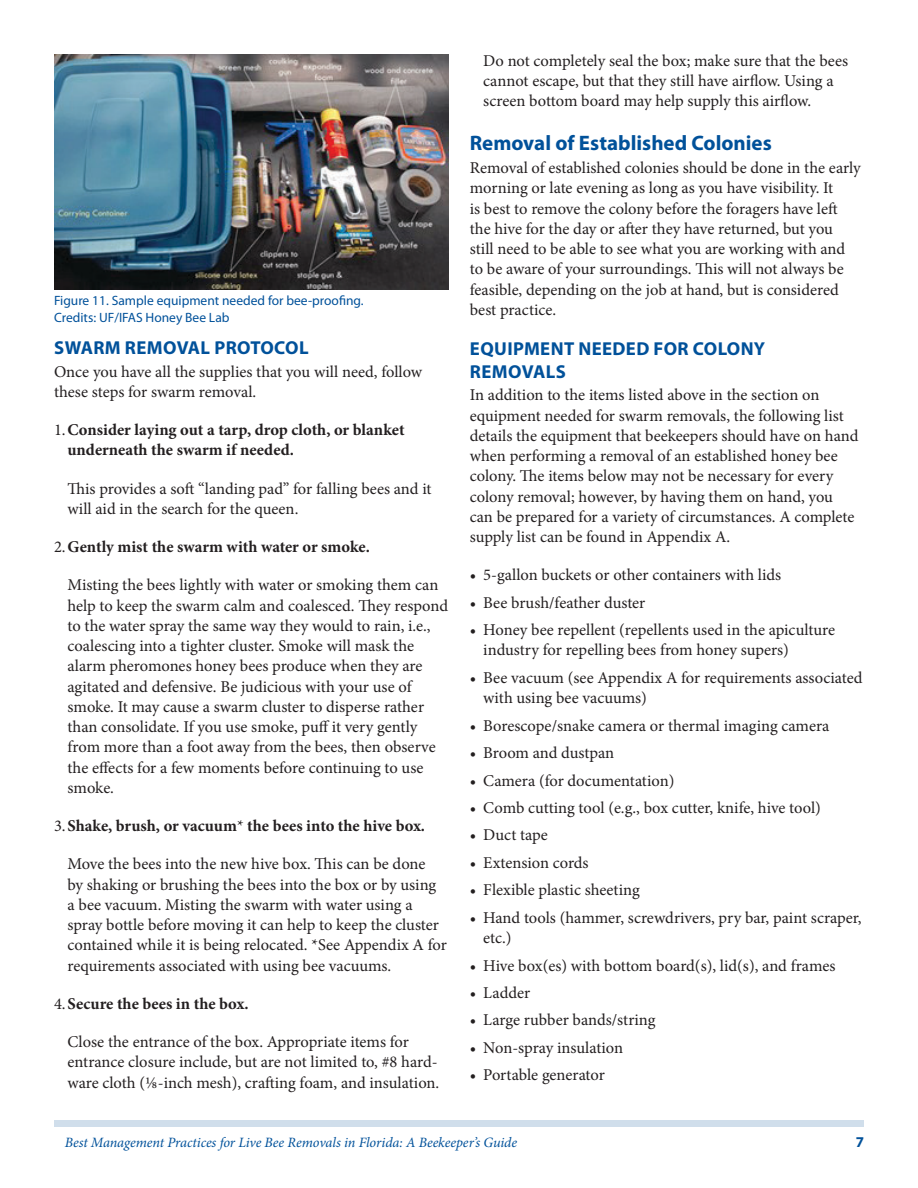
<style>
.page{position:relative;width:918px;height:1188px;background:#fff}
.page>*{position:absolute;margin:0;border:0;box-sizing:border-box;transform-origin:0 0}
.SectionHeading1{font:700 21px "Myriad Pro";color:#01519a}
.SectionHeading2{font:700 18.75px/22.5px "Myriad Pro";letter-spacing:.02em;color:#01519a}
.indentedtext{font:16.5px/20.2px "Minion Pro";color:#231f20}
.Paragraph{font:16.5px/20.2px "Minion Pro";color:#231f20}
.t1{font:700 16.5px/20.2px "Minion Pro";color:#231f20}
.t2{font:700 15px "Myriad Pro";color:#01519a}
.RunningTitleItalics{font:italic 14.25px "Minion Pro";letter-spacing:-.005em;color:#01519a}
.t3{font:13.5px/16.5px "Myriad Pro";color:#01519a}
.s1{font-weight:400}
</style>
<div class="page">
<div style="left:54px;top:1120px;width:810px;height:7px;background:#d0deeb"></div>
<img style="left:54px;top:54px;width:394px;height:236px">
<p class="t3" style="left:54px;top:292px;width:311px">Figure 11. Sample equipment needed for bee-proofing.<br>Credits: UF/IFAS Honey Bee Lab</p>
<p class="SectionHeading2" style="left:54px;top:336px;width:256px">SWARM REMOVAL PROTOCOL</p>
<p class="Paragraph" style="left:54px;top:361px;width:370px">Once you have all the supplies that you will need, follow these steps for swarm removal.</p>
<p class="t1" style="left:68px;top:420px;width:339px;text-indent:-14px"><span class="s1">1.</span>Consider laying out a tarp, drop cloth, or blanket underneath the swarm if needed.</p>
<p class="indentedtext" style="left:68px;top:478px;width:366px">This provides a soft “landing pad” for falling bees and it will aid in the search for the queen.</p>
<p class="t1" style="left:54px;top:537px;width:317px"><span class="s1">2.</span>Gently mist the swarm with water or smoke.</p>
<p class="indentedtext" style="left:68px;top:575px;width:382px">Misting the bees lightly with water or smoking them can help to keep the swarm calm and coalesced. They respond to the water spray the same way they would to rain, i.e., coalescing into a tighter cluster. Smoke will mask the alarm pheromones honey bees produce when they are agitated and defensive. Be judicious with your use of smoke. It may cause a swarm cluster to disperse rather than consolidate. If you use smoke, puff it very gently from more than a foot away from the bees, then observe the effects for a few moments before continuing to use smoke.</p>
<p class="t1" style="left:54px;top:816px;width:373px"><span class="s1">3.</span>Shake, brush, or vacuum<span class="s1">*</span> the bees into the hive box.</p>
<p class="indentedtext" style="left:68px;top:854px;width:381px">Move the bees into the new hive box. This can be done<br>by shaking or brushing the bees into the box or by using a bee vacuum. Misting the swarm with water using a spray bottle before moving it can help to keep the cluster contained while it is being relocated. *See Appendix A for requirements associated with using bee vacuums.</p>
<p class="t1" style="left:54px;top:993px;width:196px"><span class="s1">4.</span>Secure the bees in the box.</p>
<p class="indentedtext" style="left:68px;top:1032px;width:373px">Close the entrance of the box. Appropriate items for entrance closure include, but are not limited to, #8 hard&shy;ware cloth (⅛-inch mesh), crafting foam, and insulation.</p>
<p class="indentedtext" style="left:483px;top:51px;width:366px">Do not completely seal the box; make sure that the bees cannot escape, but that they still have airflow. Using a screen bottom board may help supply this airflow.</p>
<p class="SectionHeading1" style="left:470px;top:129px;width:304px">Removal of Established Colonies</p>
<p class="Paragraph" style="left:470px;top:158px;width:392px">Removal of established colonies should be done in the early morning or late evening as long as you have visibility. It<br>is best to remove the colony before the foragers have left the hive for the day or after they have returned, but you still need to be able to see what you are working with and to be aware of your surroundings. This will not always be feasible, depending on the job at hand, but is considered best practice.</p>
<p class="SectionHeading2" style="left:470px;top:337px;width:297px">EQUIPMENT NEEDED FOR COLONY<br>REMOVALS</p>
<p class="Paragraph" style="left:470px;top:385px;width:390px">In addition to the items listed above in the section on equipment needed for swarm removals, the following list details the equipment that beekeepers should have on hand when performing a removal of an established honey bee colony. The items below may not be necessary for every colony removal; however, by having them on hand, you can be prepared for a variety of circumstances. A complete supply list can be found in Appendix A.</p>
<p class="indentedtext" style="left:470px;top:565px;width:313px">• 5-gallon buckets or other containers with lids</p>
<p class="indentedtext" style="left:470px;top:592px;width:177px">• Bee brush/feather duster</p>
<p class="indentedtext" style="left:483px;top:620px;width:353px;text-indent:-14px">• Honey bee repellent (repellents used in the apiculture industry for repelling bees from honey supers)</p>
<p class="indentedtext" style="left:483px;top:668px;width:381px;text-indent:-14px">• Bee vacuum (see Appendix A for requirements associated with using bee vacuums)</p>
<p class="indentedtext" style="left:470px;top:715px;width:361px">• Borescope/snake camera or thermal imaging camera</p>
<p class="indentedtext" style="left:470px;top:743px;width:146px">• Broom and dustpan</p>
<p class="indentedtext" style="left:470px;top:770px;width:206px">• Camera (for documentation)</p>
<p class="indentedtext" style="left:470px;top:798px;width:353px">• Comb cutting tool (e.g., box cutter, knife, hive tool)</p>
<p class="indentedtext" style="left:470px;top:825px;width:80px">• Duct tape</p>
<p class="indentedtext" style="left:470px;top:853px;width:120px">• Extension cords</p>
<p class="indentedtext" style="left:470px;top:880px;width:171px">• Flexible plastic sheeting</p>
<p class="indentedtext" style="left:483px;top:908px;width:380px;text-indent:-14px">• Hand tools (hammer, screwdrivers, pry bar, paint scraper, etc.)</p>
<p class="indentedtext" style="left:470px;top:955px;width:367px">• Hive box(es) with bottom board(s), lid(s), and frames</p>
<p class="indentedtext" style="left:470px;top:983px;width:62px">• Ladder</p>
<p class="indentedtext" style="left:470px;top:1010px;width:187px">• Large rubber bands/string</p>
<p class="indentedtext" style="left:470px;top:1038px;width:155px">• Non-spray insulation</p>
<p class="indentedtext" style="left:470px;top:1065px;width:137px">• Portable generator</p>
<p class="RunningTitleItalics" style="left:65px;top:1133px;width:454px">Best Management Practices for Live Bee Removals in Florida: A Beekeeper’s Guide</p>
<p class="t2" style="left:856px;top:1133px;width:10px">7</p>
</div>
